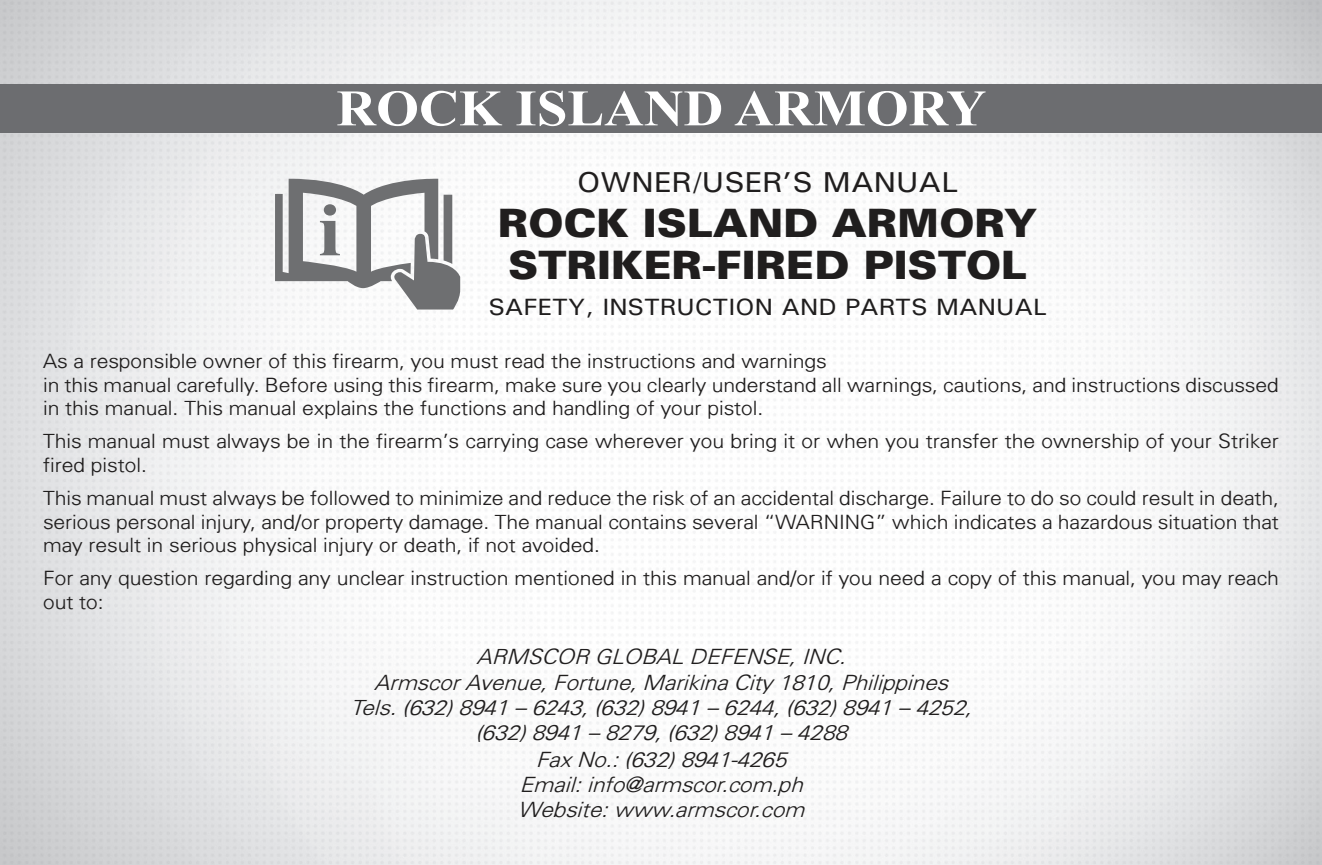
<style>
.page{position:relative;width:1322px;height:865px;background:#fff}
.page>*{position:absolute;margin:0;border:0;box-sizing:border-box;transform-origin:0 0}
.t1{font:700 51px "Times New Roman";color:#fff;scale:1.08 1}
.t2{font:900 39px/42px "Univers";color:#201e1e;scale:1.08 1}
.t3{font:500 28.8px "Univers";color:#201e1e;scale:1.08 1}
.t4{font:500 23.7px "Univers";color:#201e1e;scale:1.08 1}
.t5{font:italic 300 21px/25.5px "Univers";color:#201e1e;text-align:center;scale:1.08 1}
.t6{font:300 19.8px/23.7px "Univers";color:#201e1e;scale:1.08 1}
</style>
<div class="page">
<div style="left:0;top:84px;width:1322px;height:49px;background:#6c6d70"></div>
<svg style="left:275px;top:177px;width:185px;height:132px"></svg>
<h1 class="t1" style="left:336px;top:71px;width:603px">ROCK ISLAND ARMORY</h1>
<h3 class="t3" style="left:577px;top:163px;width:354px">OWNER/USER’S MANUAL</h3>
<h2 class="t2" style="left:498px;top:200px;width:501px">ROCK ISLAND ARMORY<br>STRIKER-FIRED PISTOL</h2>
<p class="t4" style="left:488px;top:292px;width:518px">SAFETY, INSTRUCTION AND PARTS MANUAL</p>
<p class="t6" style="left:43px;top:348px;width:1146px">As a responsible owner of this firearm, you must read the instructions and warnings<br>in this manual carefully. Before using this firearm, make sure you clearly understand all warnings, cautions, and instructions discussed in this manual. This manual explains the functions and handling of your pistol.</p>
<p class="t6" style="left:43px;top:429px;width:1146px">This manual must always be in the firearm’s carrying case wherever you bring it or when you transfer the ownership of your Striker fired pistol.</p>
<p class="t6" style="left:43px;top:485px;width:1146px;text-align:justify">This manual must always be followed to minimize and reduce the risk of an accidental discharge. Failure to do so could result in death, serious personal injury, and/or property damage. The manual contains several “WARNING” which indicates a hazardous situation that may result in serious physical injury or death, if not avoided.</p>
<p class="t6" style="left:43px;top:565px;width:1146px">For any question regarding any unclear instruction mentioned in this manual and/or if you need a copy of this manual, you may reach out to:</p>
<p class="t5" style="left:351px;top:643px;width:576px">ARMSCOR GLOBAL DEFENSE, INC.<br>Armscor Avenue, Fortune, Marikina City 1810, Philippines Tels. (632) 8941 – 6243, (632) 8941 – 6244, (632) 8941 – 4252, (632) 8941 – 8279, (632) 8941 – 4288<br>Fax No.: (632) 8941-4265<br>Email: info@armscor.com.ph<br>Website: www.armscor.com</p>
</div>
